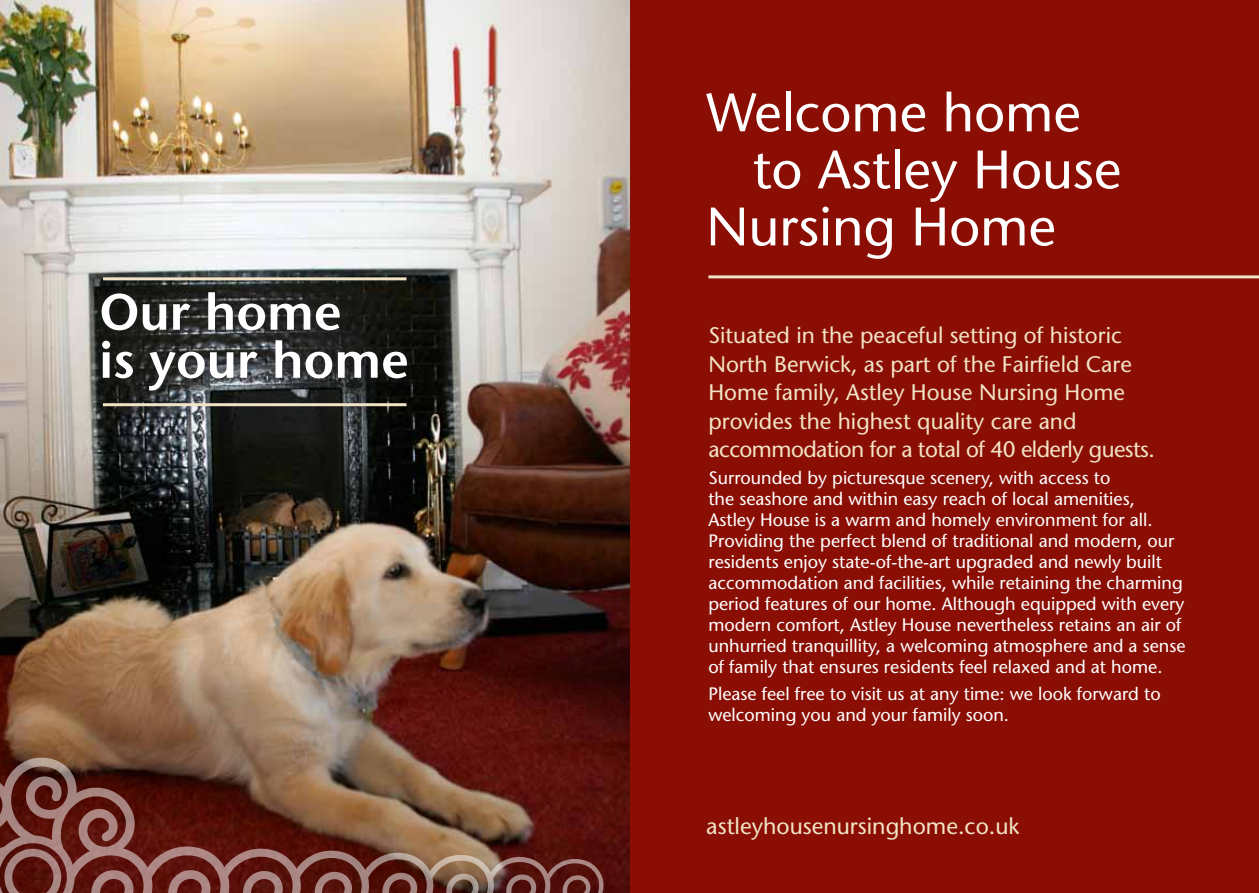
<style>
.page{position:relative;width:1259px;height:893px;background:#fff}
.page>*{position:absolute;margin:0;border:0;box-sizing:border-box;transform-origin:0 0}
.t1{font:54px "Stone Sans";color:#fff}
.t2{font:600 51px/48px "Stone Sans";color:#fff}
.t3{font:22.95px "Stone Sans";color:#f1e3c5}
.t4{font:22.5px/28.5px "Stone Sans";color:#f1e3c5}
.t5{font:18px/21px "Stone Sans";color:#fff}
</style>
<div class="page">
<div style="left:629px;top:0;width:630px;height:893px;background:#8b0e04"></div>
<img style="left:0;top:0;width:629px;height:893px">
<div style="left:92px;top:283px;width:324px;height:116px;background:#231f20;opacity:.95"></div>
<hr style="left:708px;top:275px;width:551px;height:3px;background:#f1e3c5">
<svg style="left:0;top:756px;width:604px;height:137px;background:#703e31"></svg>
<svg style="left:4px;top:849px;width:57px;height:44px;background:#733b35"></svg>
<hr style="left:103px;top:403px;width:303px;height:3px;background:#f1e3c5">
<hr style="left:103px;top:277px;width:303px;height:3px;background:#f1e3c5">
<h2 class="t2" style="left:99px;top:287px;width:311px">Our home<br>is your home</h2>
<h1 class="t1" style="left:706px;top:79px;width:376px">Welcome home</h1>
<h1 class="t1" style="left:753px;top:136px;width:370px">to Astley House</h1>
<h1 class="t1" style="left:706px;top:193px;width:351px">Nursing Home</h1>
<p class="t4" style="left:708px;top:321px;width:448px">Situated in the peaceful setting of historic North Berwick, as part of the Fairfield Care Home family, Astley House Nursing Home provides the highest quality care and accommodation for a total of 40 elderly guests.</p>
<p class="t5" style="left:708px;top:467px;width:478px">Surrounded by picturesque scenery, with access to<br>the seashore and within easy reach of local amenities, Astley House is a warm and homely environment for all.<br>Providing the perfect blend of traditional and modern, our residents enjoy state-of-the-art upgraded and newly built accommodation and facilities, while retaining the charming period features of our home. Although equipped with every modern comfort, Astley House nevertheless retains an air of unhurried tranquillity, a welcoming atmosphere and a sense of family that ensures residents feel relaxed and at home.</p>
<p class="t5" style="left:708px;top:683px;width:454px">Please feel free to visit us at any time: we look forward to welcoming you and your family soon.</p>
<p class="t3" style="left:706px;top:811px;width:315px">astleyhousenursinghome.co.uk</p>
</div>
